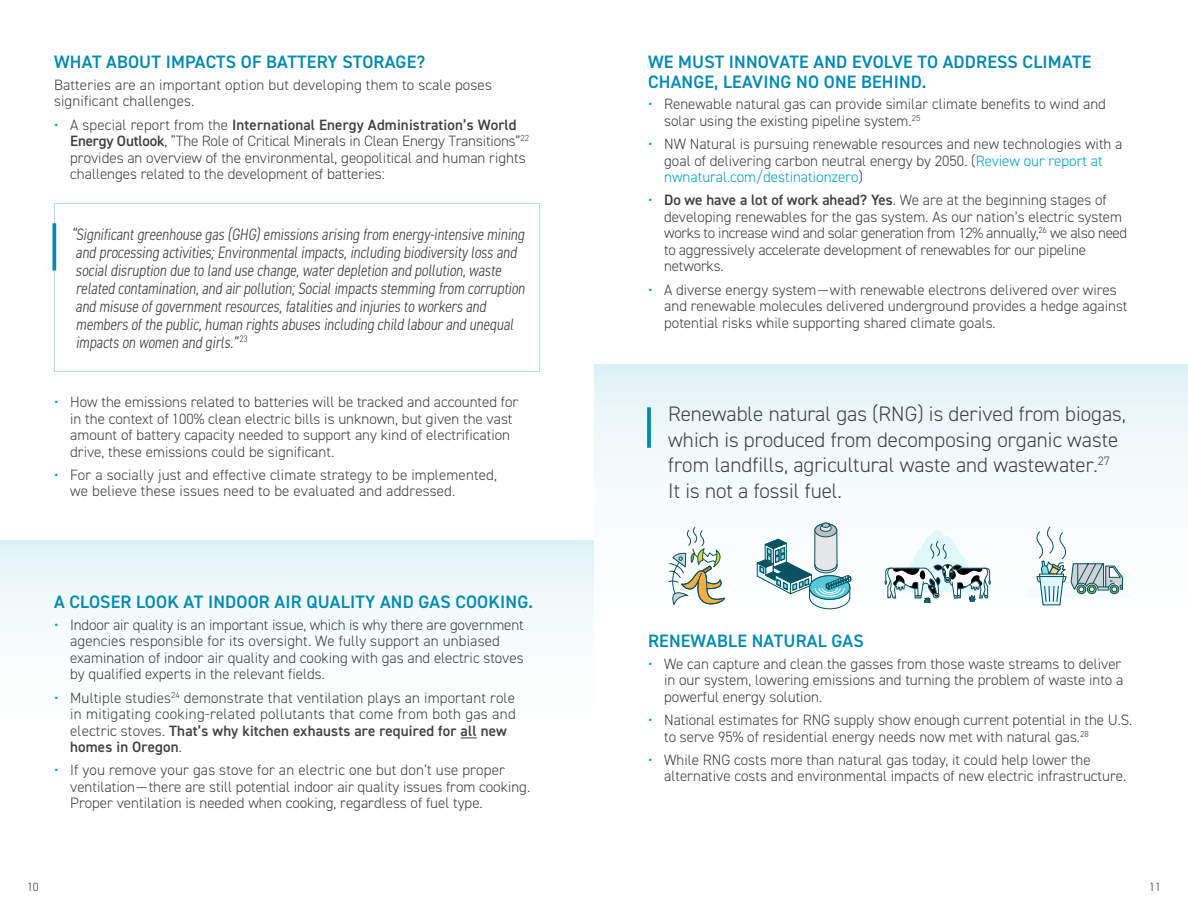
<style>
.page{position:relative;width:1188px;height:918px;background:#fff}
.page>*{position:absolute;margin:0;border:0;box-sizing:border-box;transform-origin:0 0}
.t1{font:300 21px/25.5px "DIN2014";color:#414042}
.t2{font:600 18px/19.5px "DIN2014";letter-spacing:.01em;color:#008ab0}
.t3{font:300 condensed 16.5px/18px "DIN2014";color:#414042}
.t4{font:300 15px/16.5px "DIN2014";color:#414042}
.t5{font:300 12px "DIN2014";color:#414042}
.s1{color:#00a1c6}
.s2{font-weight:600}
</style>
<div class="page">
<div style="left:594px;top:364px;width:594px;height:270px;background:linear-gradient(to bottom,#e5f4f7,#fff)"></div>
<svg style="left:668px;top:527px;width:57px;height:78px"></svg>
<svg style="left:757px;top:523px;width:94px;height:86px"></svg>
<svg style="left:885px;top:529px;width:106px;height:75px"></svg>
<svg style="left:1024px;top:527px;width:107px;height:78px"></svg>
<div style="left:54px;top:203px;width:486px;height:169px;border:1px solid #a9dee7"></div>
<svg style="left:52px;top:223px;width:4px;height:48px"></svg>
<svg style="left:647px;top:407px;width:4px;height:41px"></svg>
<div style="left:0;top:540px;width:594px;height:196px;background:linear-gradient(to bottom,#e6f4f7,#fff)"></div>
<svg style="left:461px;top:738px;width:16px;height:1px"></svg>
<p class="t2" style="left:54px;top:52px;width:373px">WHAT ABOUT IMPACTS OF BATTERY STORAGE?</p>
<p class="t4" style="left:54px;top:77px;width:439px">Batteries are an important option but developing them to scale poses significant challenges.</p>
<p class="t4" style="left:70px;top:116px;width:460px;text-indent:-16px"><span class="s1">•</span> A special report from the <span class="s2">International Energy Administration’s World Energy Outlook</span>, “The Role of Critical Minerals in Clean Energy Transitions”<sup>22 </sup>provides an overview of the environmental, geopolitical and human rights challenges related to the development of batteries:</p>
<p class="t3" style="left:71px;top:225px;width:458px">“Significantgreenhouse gas (GHG)emissions arising from energy-intensive mining and processing activities;Environmentalimpacts,including biodiversity loss and socialdisruption due to land use change,waterdepletion and pollution,waste related contamination,and airpollution;Socialimpacts stemming from corruption and misuse ofgovernmentresources,fatalities and injuries to workers and members ofthe public,human rights abuses including child labourand unequal impacts on women and girls.” <sup>2</sup> <sup>3</sup></p>
<p class="t4" style="left:70px;top:394px;width:450px;text-indent:-16px"><span class="s1">•</span> How the emissions related to batteries will be tracked and accounted for in the context of 100% clean electric bills is unknown, but given the vast amount of battery capacity needed to support any kind of electrification drive, these emissions could be significant.</p>
<p class="t4" style="left:70px;top:467px;width:428px;text-indent:-16px"><span class="s1">•</span> For a socially just and effective climate strategy to be implemented, we believe these issues need to be evaluated and addressed.</p>
<p class="t2" style="left:54px;top:592px;width:480px">A CLOSER LOOK AT INDOOR AIR QUALITY AND GAS COOKING.</p>
<p class="t4" style="left:70px;top:617px;width:455px;text-indent:-16px"><span class="s1">•</span> Indoor air quality is an important issue, which is why there are government agencies responsible for its oversight. We fully support an unbiased examination of indoor air quality and cooking with gas and electric stoves by qualified experts in the relevant fields.</p>
<p class="t4" style="left:70px;top:689px;width:447px;text-indent:-16px"><span class="s1">•</span> Multiple studies<sup>24</sup> demonstrate that ventilation plays an important role in mitigating cooking-related pollutants that come from both gas and electric stoves. <span class="s2">That’s why kitchen exhausts are required for all new homes in Oregon</span>.</p>
<p class="t4" style="left:70px;top:762px;width:461px;text-indent:-16px"><span class="s1">•</span> If you remove your gas stove for an electric one but don’t use proper ventilation—there are still potential indoor air quality issues from cooking.<br>Proper ventilation is needed when cooking, regardless of fuel type.</p>
<p class="t2" style="left:648px;top:52px;width:445px">WE MUST INNOVATE AND EVOLVE TO ADDRESS CLIMATE<br>CHANGE, LEAVING NO ONE BEHIND.</p>
<p class="t4" style="left:664px;top:96px;width:443px;text-indent:-16px"><span class="s1">•</span> Renewable natural gas can provide similar climate benefits to wind and solar using the existing pipeline system.<sup>25</sup></p>
<p class="t4" style="left:664px;top:136px;width:460px;text-indent:-16px"><span class="s1">•</span> NW Natural is pursuing renewable resources and new technologies with a goal of delivering carbon neutral energy by 2050. (<span class="s1">Review our report at nwnatural.com/destinationzero</span>)</p>
<p class="t4" style="left:664px;top:192px;width:465px;text-indent:-16px"><span class="s1">•</span> <span class="s2">Do we have a lot of work ahead? Yes</span>. We are at the beginning stages of developing renewables for the gas system. As our nation’s electric system works to increase wind and solar generation from 12% annually,<sup>26</sup> we also need to aggressively accelerate development of renewables for our pipeline networks.</p>
<p class="t4" style="left:664px;top:281px;width:465px;text-indent:-16px"><span class="s1">•</span> A diverse energy system—with renewable electrons delivered over wires and renewable molecules delivered underground provides a hedge against potential risks while supporting shared climate goals.</p>
<h1 class="t1" style="left:668px;top:401px;width:459px">Renewable natural gas (RNG) is derived from biogas, which is produced from decomposing organic waste from landfills, agricultural waste and wastewater.<sup>27<br></sup>It is not a fossil fuel.</h1>
<p class="t2" style="left:648px;top:631px;width:217px">RENEWABLE NATURAL GAS</p>
<p class="t4" style="left:664px;top:656px;width:461px;text-indent:-16px"><span class="s1">•</span> We can capture and clean the gasses from those waste streams to deliver in our system, lowering emissions and turning the problem of waste into a powerful energy solution.</p>
<p class="t4" style="left:664px;top:712px;width:470px;text-indent:-16px"><span class="s1">•</span> National estimates for RNG supply show enough current potential in the U.S. to serve 95% of residential energy needs now met with natural gas.<sup>28</sup></p>
<p class="t4" style="left:664px;top:752px;width:463px;text-indent:-16px"><span class="s1">•</span> While RNG costs more than natural gas today, it could help lower the alternative costs and environmental impacts of new electric infrastructure.</p>
<p class="t5" style="left:27px;top:880px;width:13px">10</p>
<p class="t5" style="left:1149px;top:880px;width:13px">11</p>
</div>
